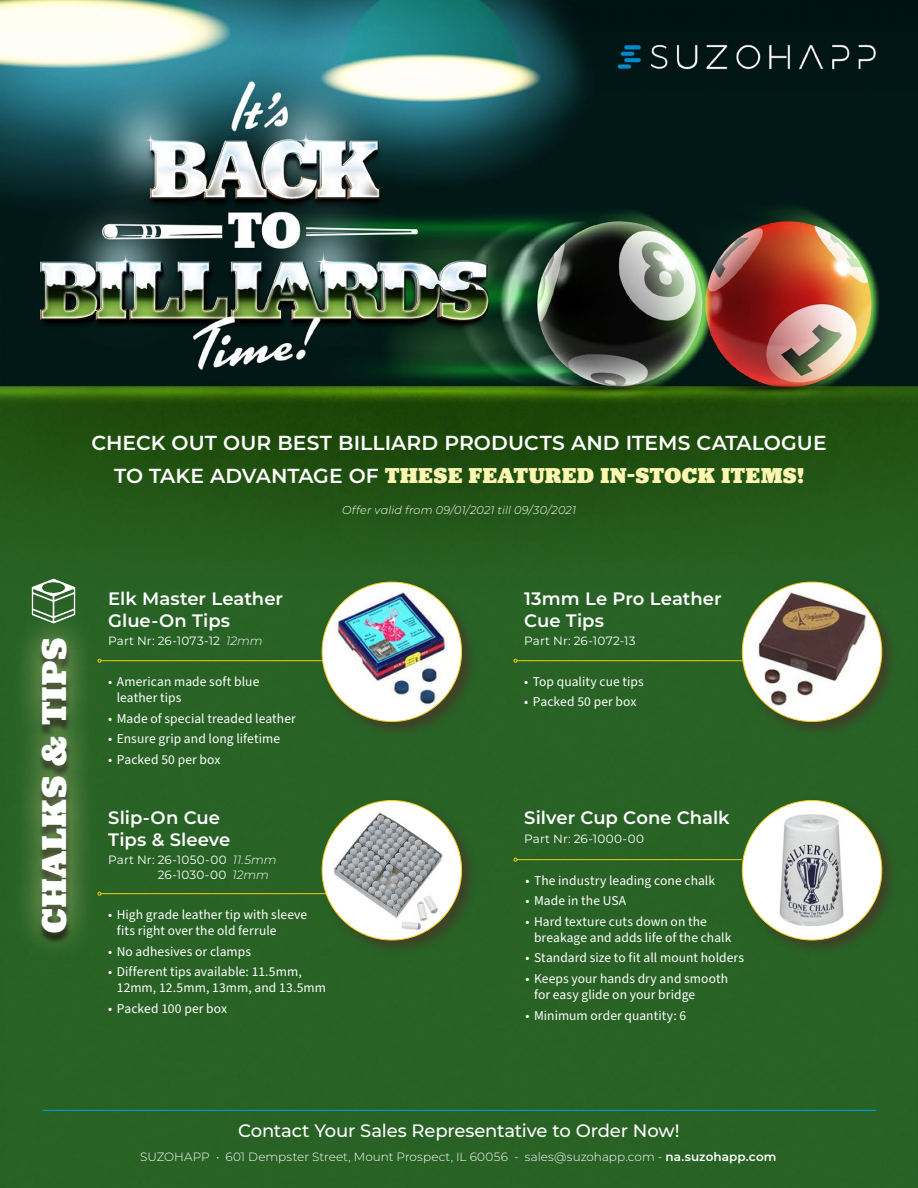
<style>
.page{position:relative;width:918px;height:1188px;background:#fff}
.page>*{position:absolute;margin:0;border:0;box-sizing:border-box;transform-origin:0 0}
.t1{font:900 36px "Jubilat";letter-spacing:.02em;color:#fff}
.t2{font:900 22.5px "Jubilat";letter-spacing:.025em;color:#fbf6b1}
.t3{font:600 20.25px "Montserrat";letter-spacing:.005em;color:#fff}
.t4{font:600 18px/21.6px "Montserrat";color:#fff}
.t5{font:500 18px "Montserrat";letter-spacing:-.01em;color:#fff}
.t6{font:13.5px/16.2px "Source Sans Pro";letter-spacing:.005em;color:#fff}
.t7{font:12px/14.4px "Montserrat";letter-spacing:.015em;color:#fff}
.t8{font:300 12px "Montserrat";letter-spacing:.005em;color:#fff}
.t9{font:italic 300 11.25px "Montserrat";letter-spacing:.015em;color:#fff}
.s1{font-family:"Montserrat";font-weight:600;font-size:20.25px;color:#fff}
.s2{font-weight:300;font-style:italic}
.s3{font-weight:600}
</style>
<div class="page">
<img style="left:0;top:0;width:918px;height:1188px">
<hr style="left:43px;top:1110px;width:834px;height:1px;background:#009fe3">
<hr style="left:101px;top:660px;width:247px;height:1px;background:#f6ca17">
<svg style="left:98px;top:659px;width:3px;height:4px"></svg>
<hr style="left:517px;top:660px;width:258px;height:1px;background:#f6ca17">
<svg style="left:514px;top:659px;width:3px;height:4px"></svg>
<div style="left:11px;top:609px;width:86px;height:353px;background:#fbf6b1;opacity:.75"></div>
<div style="left:319px;top:579px;width:159px;height:159px;background:#463828;opacity:.75"></div>
<div style="left:322px;top:582px;width:140px;height:140px;background:#fff;border-radius:50%"></div>
<img style="left:330px;top:590px;width:117px;height:116px">
<div style="left:319px;top:798px;width:159px;height:158px;background:#463828;opacity:.75"></div>
<div style="left:322px;top:801px;width:140px;height:139px;background:#fff;border-radius:50%"></div>
<img style="left:329px;top:811px;width:120px;height:120px">
<div style="left:739px;top:579px;width:159px;height:159px;background:#463828;opacity:.75"></div>
<div style="left:742px;top:582px;width:140px;height:140px;background:#fff;border-radius:50%"></div>
<img style="left:753px;top:592px;width:114px;height:114px">
<div style="left:739px;top:798px;width:159px;height:158px;background:#463828;opacity:.75"></div>
<div style="left:742px;top:801px;width:140px;height:139px;background:#fff;border-radius:50%"></div>
<img style="left:755px;top:814px;width:114px;height:113px">
<hr style="left:101px;top:893px;width:225px;height:1px;background:#f6ca17">
<svg style="left:98px;top:892px;width:3px;height:4px"></svg>
<hr style="left:517px;top:859px;width:225px;height:1px;background:#f6ca17">
<svg style="left:514px;top:858px;width:3px;height:4px"></svg>
<img style="left:15px;top:572px;width:75px;height:60px">
<h3 class="t3" style="left:91px;top:429px;width:737px">CHECK OUT OUR BEST BILLIARD PRODUCTS AND ITEMS CATALOGUE</h3>
<h2 class="t2" style="left:114px;top:461px;width:691px"><span class="s1">TO TAKE ADVANTAGE OF</span> THESE FEATURED IN-STOCK ITEMS!</h2>
<p class="t9" style="left:342px;top:502px;width:235px">Offer valid from 09/01/2021 till 09/30/2021</p>
<h1 class="t1" style="left:31px;top:933px;width:296px;rotate:-90deg">CHALKS &amp; TIPS</h1>
<h3 class="t4" style="left:108px;top:587px;width:176px">Elk Master Leather<br>Glue-On Tips</h3>
<p class="t7" style="left:108px;top:633px;width:156px">Part Nr: 26-1073-12 <span class="s2">12mm</span></p>
<p class="t6" style="left:117px;top:674px;width:144px;text-indent:-9px">• American made soft blue leather tips</p>
<p class="t6" style="left:108px;top:710px;width:189px">• Made of special treaded leather</p>
<p class="t6" style="left:108px;top:731px;width:173px">• Ensure grip and long lifetime</p>
<p class="t6" style="left:108px;top:751px;width:114px">• Packed 50 per box</p>
<h3 class="t4" style="left:108px;top:806px;width:124px">Slip-On Cue<br>Tips &amp; Sleeve</h3>
<p class="t7" style="left:158px;top:853px;width:120px;text-indent:-49px">Part Nr: 26-1050-00 <span class="s2">11.5mm<br></span>26-1030-00 <span class="s2">12mm</span></p>
<p class="t6" style="left:117px;top:907px;width:192px;text-indent:-9px">• High grade leather tip with sleeve fits right over the old ferrule</p>
<p class="t6" style="left:108px;top:943px;width:144px">• No adhesives or clamps</p>
<p class="t6" style="left:117px;top:964px;width:211px;text-indent:-9px">• Different tips available: 11.5mm,<br>12mm, 12.5mm, 13mm, and 13.5mm</p>
<p class="t6" style="left:108px;top:1001px;width:121px">• Packed 100 per box</p>
<h3 class="t4" style="left:524px;top:587px;width:199px">13mm Le Pro Leather<br>Cue Tips</h3>
<p class="t7" style="left:524px;top:633px;width:113px">Part Nr: 26-1072-13</p>
<p class="t6" style="left:524px;top:674px;width:121px">• Top quality cue tips</p>
<p class="t6" style="left:524px;top:694px;width:114px">• Packed 50 per box</p>
<h3 class="t4" style="left:524px;top:806px;width:207px">Silver Cup Cone Chalk</h3>
<p class="t7" style="left:524px;top:831px;width:121px">Part Nr: 26-1000-00</p>
<p class="t6" style="left:526px;top:873px;width:191px">• The industry leading cone chalk</p>
<p class="t6" style="left:526px;top:893px;width:102px">• Made in the USA</p>
<p class="t6" style="left:534px;top:914px;width:199px;text-indent:-9px">• Hard texture cuts down on the breakage and adds life of the chalk</p>
<p class="t6" style="left:526px;top:950px;width:220px">• Standard size to fit all mount holders</p>
<p class="t6" style="left:534px;top:971px;width:196px;text-indent:-9px">• Keeps your hands dry and smooth for easy glide on your bridge</p>
<p class="t6" style="left:526px;top:1007px;width:162px">• Minimum order quantity: 6</p>
<h3 class="t5" style="left:238px;top:1118px;width:443px">Contact Your Sales Representative to Order Now!</h3>
<p class="t8" style="left:140px;top:1148px;width:638px">SUZOHAPP • 601 Dempster Street, Mount Prospect, IL 60056 - sales@suzohapp.com - <span class="s3">na.suzohapp.com</span></p>
</div>
